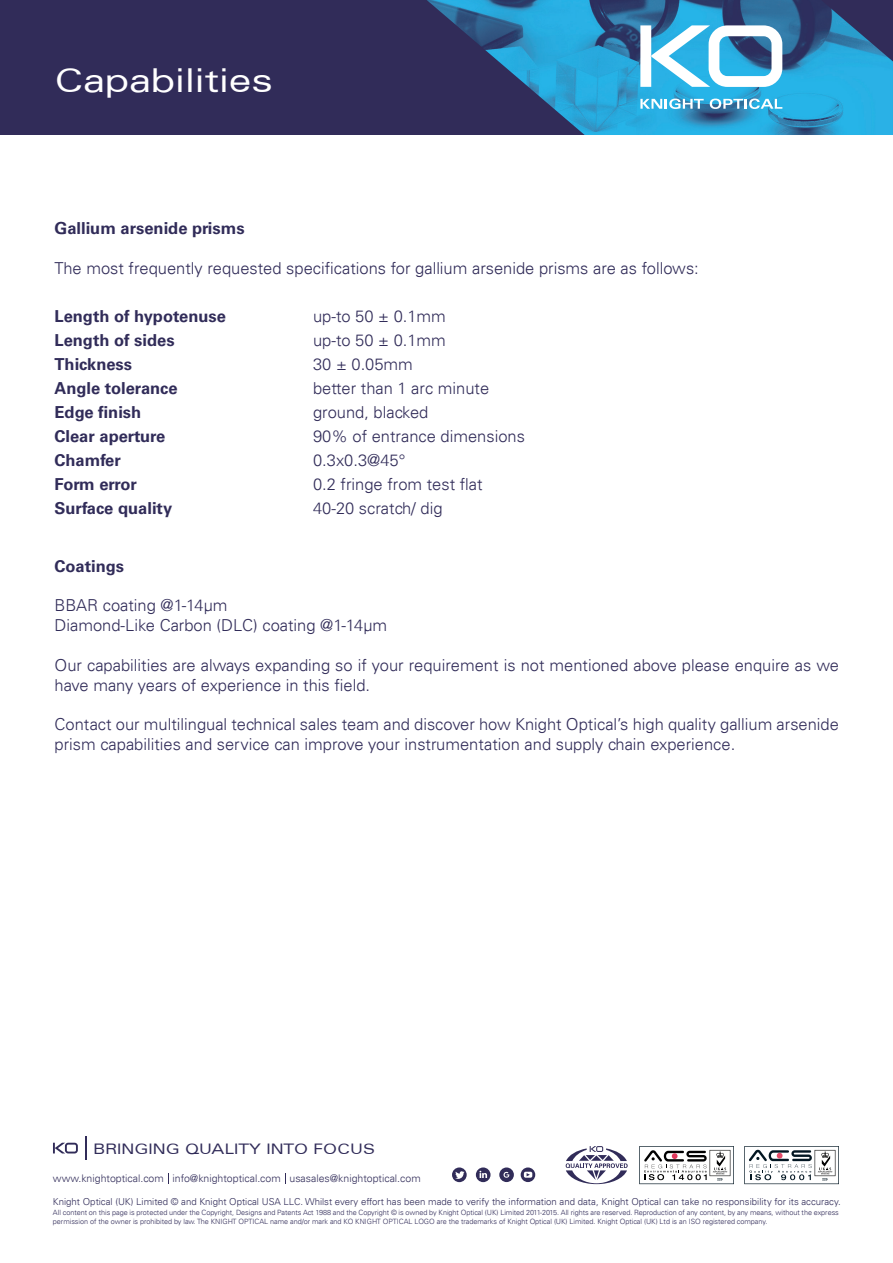
<style>
.page{position:relative;width:893px;height:1263px;background:#fff}
.page>*{position:absolute;margin:0;border:0;box-sizing:border-box;transform-origin:0 0}
.t1{font:expanded 33px "Univers";color:#fff}
.t2{font:300 16.5px/24px "Univers";color:#312c59}
.t3{font:700 16.5px/24px "Univers LT Std";color:#312c59}
.t4{font:expanded 14.55px "Univers";color:#312c59}
.t5{font:300 10.5px "Univers";color:#312c59}
.t6{font:300 9.6px "Univers";color:#312c59}
.t7{font:300 7.2px/8.7px "Univers";letter-spacing:-.005em;color:#312c59}
</style>
<div class="page">
<div style="left:0;top:0;width:893px;height:134px;background:#312c59"></div>
<img style="left:427px;top:0;width:466px;height:135px">
<svg style="left:640px;top:99px;width:64px;height:10px"></svg>
<svg style="left:710px;top:99px;width:72px;height:10px"></svg>
<svg style="left:640px;top:25px;width:142px;height:62px;background:#89c5e0"></svg>
<svg style="left:53px;top:1143px;width:25px;height:10px"></svg>
<hr style="left:85px;top:1136px;width:2px;height:24px;background:#312c59">
<svg style="left:452px;top:1167px;width:15px;height:15px"></svg>
<div style="left:476px;top:1167px;width:14px;height:15px;background:#312c59;border-radius:50%"></div>
<svg style="left:455px;top:1171px;width:9px;height:8px"></svg>
<svg style="left:479px;top:1171px;width:8px;height:7px"></svg>
<div style="left:499px;top:1167px;width:15px;height:15px;background:#312c59;border-radius:50%"></div>
<svg style="left:503px;top:1171px;width:7px;height:7px"></svg>
<svg style="left:521px;top:1167px;width:14px;height:15px"></svg>
<svg style="left:524px;top:1172px;width:8px;height:6px"></svg>
<svg style="left:566px;top:1146px;width:62px;height:38px"></svg>
<svg style="left:639px;top:1146px;width:95px;height:38px"></svg>
<svg style="left:744px;top:1146px;width:95px;height:38px"></svg>
<h1 class="t1" style="left:54px;top:60px;width:220px">Capabilities</h1>
<p class="t3" style="left:55px;top:217px;width:192px">Gallium arsenide prisms</p>
<p class="t2" style="left:55px;top:256px;width:646px">The most frequently requested specifications for gallium arsenide prisms are as follows:</p>
<p class="t3" style="left:55px;top:304px;width:173px">Length of hypotenuse<br>Length of sides<br>Thickness<br>Angle tolerance<br>Edge finish<br>Clear aperture<br>Chamfer<br>Form error<br>Surface quality</p>
<p class="t2" style="left:313px;top:304px;width:213px">up-to 50 ± 0.1mm<br>up-to 50 ± 0.1mm<br>30 ± 0.05mm<br>better than 1 arc minute ground, blacked<br>90% of entrance dimensions<br>0.3x0.3@45°<br>0.2 fringe from test flat<br>40-20 scratch/ dig</p>
<p class="t3" style="left:55px;top:554px;width:71px">Coatings</p>
<p class="t2" style="left:55px;top:595px;width:334px;line-height:19.8px">BBAR coating @1-14μm<br>Diamond-Like Carbon (DLC) coating @1-14μm</p>
<p class="t2" style="left:55px;top:655px;width:786px;line-height:19.8px">Our capabilities are always expanding so if your requirement is not mentioned above please enquire as we have many years of experience in this field.</p>
<p class="t2" style="left:55px;top:714px;width:786px;line-height:19.8px">Contact our multilingual technical sales team and discover how Knight Optical’s high quality gallium arsenide prism capabilities and service can improve your instrumentation and supply chain experience.</p>
<p class="t4" style="left:94px;top:1140px;width:283px">BRINGING QUALITY INTO FOCUS</p>
<p class="t5" style="left:53px;top:1172px;width:369px">www.knightoptical.com info@knightoptical.com usasales@knightoptical.com</p>
<p class="t6" style="left:53px;top:1196px;width:789px">Knight Optical (UK) Limited © and Knight Optical USA LLC. Whilst every effort has been made to verify the information and data, Knight Optical can take no responsibility for its accuracy.</p>
<p class="t7" style="left:53px;top:1208px;width:787px">All content on this page is protected under the Copyright, Designs and Patents Act 1988 and the Copyright © is owned by Knight Optical (UK) Limited 2011-2015. All rights are reserved. Reproduction of any content, by any means, without the express permission of the owner is prohibited by law. The KNIGHT OPTICAL name and/or mark and KO KNIGHT OPTICAL LOGO are the trademarks of Knight Optical (UK) Limited. Knight Optical (UK) Ltd is an ISO registered company.</p>
</div>
